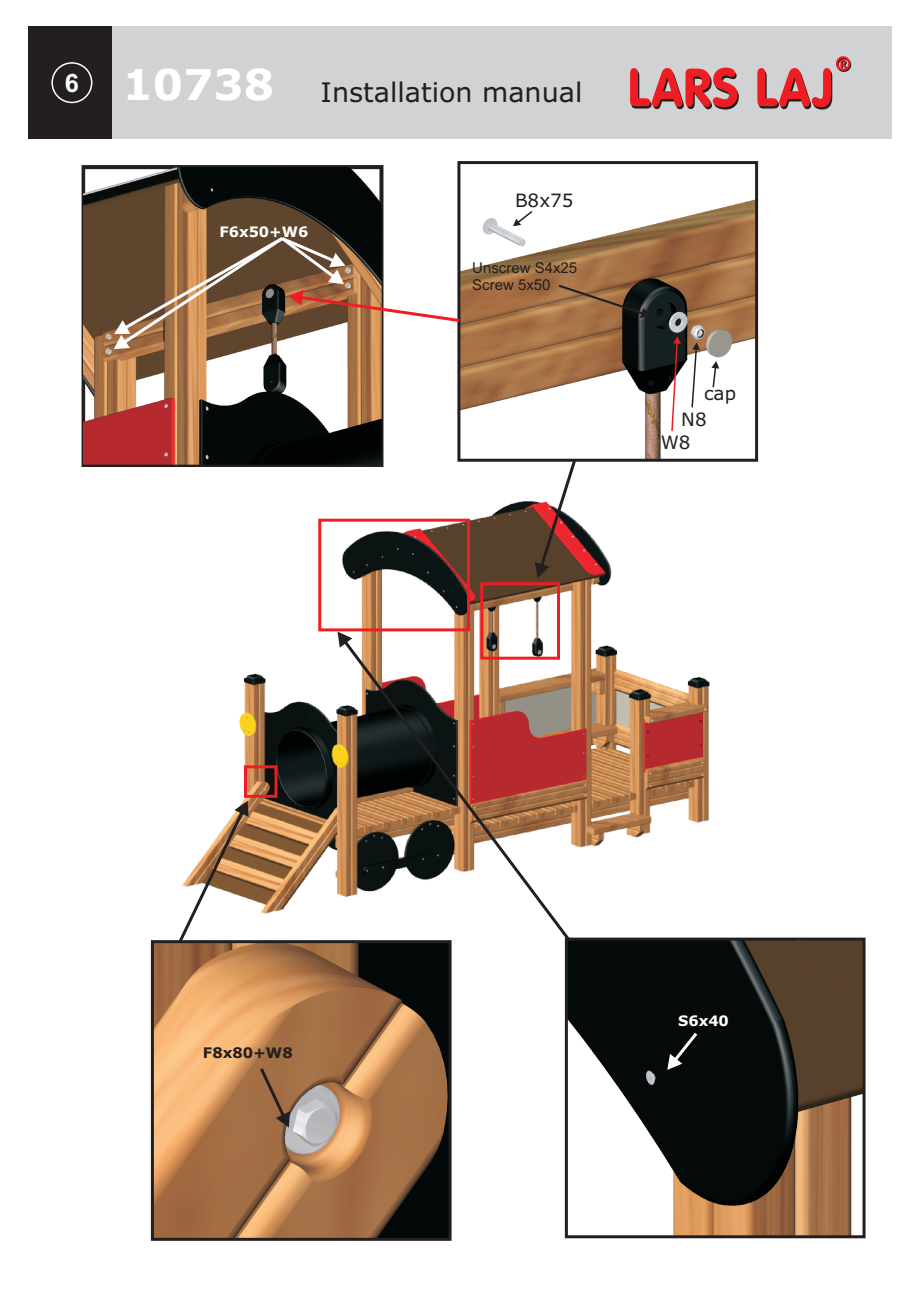
<style>
.page{position:relative;width:920px;height:1290px;background:#fff}
.page>*{position:absolute;margin:0;border:0;box-sizing:border-box;transform-origin:0 0}
.t1{font:700 42.75px "Verdana";color:#fff}
.t2{font:27px "Verdana";color:#231f20}
.t3{font:18.3px/25.8px "Verdana";color:#231f20}
.t4{font:15px/16.8px "Arial";color:#231f20}
.t5{font:700 14.55px "Verdana";color:#231f20}
.t6{font:700 14.4px "Verdana";color:#fff}
</style>
<div class="page">
<img style="left:239px;top:501px;width:471px;height:413px">
<img style="left:155px;top:944px;width:293px;height:293px">
<div style="left:151px;top:940px;width:301px;height:301px;border:3px solid #231f20"></div>
<div style="left:29px;top:26px;width:863px;height:113px;background:#d1d2d4"></div>
<div style="left:29px;top:26px;width:83px;height:113px;background:#231f20"></div>
<div style="left:51px;top:62px;width:41px;height:41px;border:2px solid #fff;border-radius:50%"></div>
<img style="left:461px;top:199px;width:293px;height:259px">
<div style="left:457px;top:161px;width:301px;height:301px;border:3px solid #231f20"></div>
<svg style="left:711px;top:361px;width:8px;height:26px"></svg>
<svg style="left:671px;top:336px;width:10px;height:95px"></svg>
<svg style="left:691px;top:342px;width:9px;height:65px"></svg>
<svg style="left:513px;top:211px;width:19px;height:15px"></svg>
<div style="left:82px;top:165px;width:301px;height:302px;border:4px solid #231f20"></div>
<img style="left:84px;top:167px;width:297px;height:298px">
<img style="left:569px;top:941px;width:292px;height:293px">
<svg style="left:667px;top:1033px;width:30px;height:37px"></svg>
<svg style="left:260px;top:1068px;width:30px;height:59px;background:#8f623f"></svg>
<div style="left:565px;top:937px;width:300px;height:301px;border:3px solid #231f20"></div>
<div style="left:244px;top:765px;width:33px;height:33px;border:3px solid #ee1d23"></div>
<svg style="left:179px;top:801px;width:70px;height:141px"></svg>
<div style="left:480px;top:582px;width:80px;height:78px;border:3px solid #ee1d23"></div>
<svg style="left:535px;top:460px;width:41px;height:118px"></svg>
<div style="left:318px;top:519px;width:152px;height:112px;border:3px solid #ee1d23"></div>
<svg style="left:337px;top:632px;width:232px;height:308px"></svg>
<svg style="left:114px;top:237px;width:345px;height:112px"></svg>
<svg style="left:559px;top:285px;width:92px;height:33px;background:#775739"></svg>
<svg style="left:630px;top:56px;width:221px;height:54px"></svg>
<h1 class="t1" style="left:65px;top:67px;width:211px"><sup>6</sup> 10738</h1>
<h2 class="t2" style="left:321px;top:82px;width:263px">Installation manual</h2>
<p class="t6" style="left:219px;top:226px;width:90px">F6x50+W6</p>
<p class="t3" style="left:515px;top:189px;width:60px">B8x75</p>
<p class="t4" style="left:472px;top:261px;width:107px">Unscrew S4x25<br>Screw 5x50</p>
<p class="t3" style="left:681px;top:382px;width:56px;text-indent:23px">cap<br>N8</p>
<p class="t3" style="left:661px;top:431px;width:31px">W8</p>
<p class="t5" style="left:203px;top:1046px;width:91px">F8x80+W8</p>
<p class="t6" style="left:678px;top:1015px;width:52px">S6x40</p>
</div>
